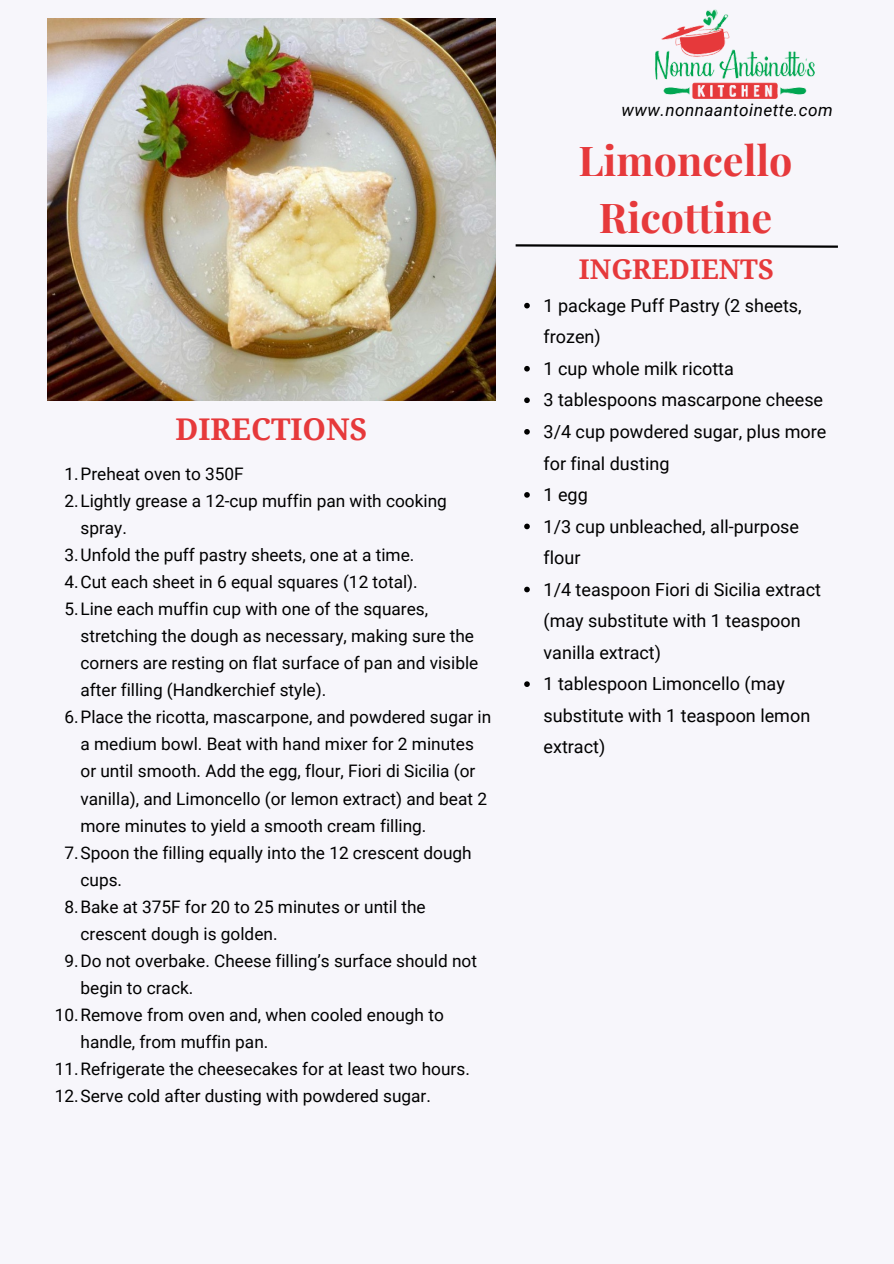
<style>
.page{position:relative;width:894px;height:1264px;background:#fff}
.page>*{position:absolute;margin:0;border:0;box-sizing:border-box;transform-origin:0 0}
.t1{font:700 41.25px/57.4px "Playfair Display";color:#e6393b;text-align:center}
.t2{font:700 30px "Droid Serif";color:#e6393b}
.t3{font:700 27.15px "Droid Serif";color:#e6393b}
.t4{font:18px/31.5px "Roboto";color:#000}
.t5{font:17.25px "Roboto";color:#000}
.t6{font:italic 17.1px "Roboto";letter-spacing:.025em;color:#000}
</style>
<div class="page">
<div style="left:0;top:0;width:893px;height:1263px;background:#f7f6fb"></div>
<img style="left:48px;top:19px;width:447px;height:382px">
<img style="left:655px;top:9px;width:160px;height:90px">
<svg style="left:515px;top:244px;width:323px;height:4px"></svg>
<svg style="left:524px;top:303px;width:5px;height:5px"></svg>
<svg style="left:524px;top:366px;width:5px;height:5px"></svg>
<svg style="left:524px;top:397px;width:5px;height:6px"></svg>
<svg style="left:524px;top:429px;width:5px;height:5px"></svg>
<svg style="left:524px;top:492px;width:5px;height:5px"></svg>
<svg style="left:524px;top:523px;width:5px;height:6px"></svg>
<svg style="left:524px;top:586px;width:5px;height:6px"></svg>
<svg style="left:524px;top:681px;width:5px;height:6px"></svg>
<h2 class="t2" style="left:175px;top:411px;width:193px">DIRECTIONS</h2>
<p class="t5" style="left:65px;top:464px;width:181px">1.Preheat oven to 350F</p>
<p class="t5" style="left:65px;top:491px;width:384px">2.Lightly grease a 12-cup muffin pan with cooking</p>
<p class="t5" style="left:80px;top:518px;width:48px">spray.</p>
<p class="t5" style="left:65px;top:545px;width:351px">3.Unfold the puff pastry sheets, one at a time.</p>
<p class="t5" style="left:65px;top:572px;width:354px">4.Cut each sheet in 6 equal squares (12 total).</p>
<p class="t5" style="left:65px;top:599px;width:365px">5.Line each muffin cup with one of the squares,</p>
<p class="t5" style="left:80px;top:626px;width:395px">stretching the dough as necessary, making sure the</p>
<p class="t5" style="left:80px;top:653px;width:399px">corners are resting on flat surface of pan and visible</p>
<p class="t5" style="left:80px;top:680px;width:247px">after filling (Handkerchief style).</p>
<p class="t5" style="left:65px;top:707px;width:428px">6.Place the ricotta, mascarpone, and powdered sugar in</p>
<p class="t5" style="left:80px;top:734px;width:395px">a medium bowl. Beat with hand mixer for 2 minutes</p>
<p class="t5" style="left:80px;top:761px;width:396px">or until smooth. Add the egg, flour, Fiori di Sicilia (or</p>
<p class="t5" style="left:80px;top:788px;width:408px">vanilla), and Limoncello (or lemon extract) and beat 2</p>
<p class="t5" style="left:80px;top:815px;width:347px">more minutes to yield a smooth cream filling.</p>
<p class="t5" style="left:65px;top:842px;width:408px">7.Spoon the filling equally into the 12 crescent dough</p>
<p class="t5" style="left:80px;top:869px;width:43px">cups.</p>
<p class="t5" style="left:65px;top:896px;width:362px">8.Bake at 375F for 20 to 25 minutes or until the</p>
<p class="t5" style="left:80px;top:923px;width:198px">crescent dough is golden.</p>
<p class="t5" style="left:65px;top:950px;width:414px">9.Do not overbake. Cheese filling’s surface should not</p>
<p class="t5" style="left:80px;top:977px;width:114px">begin to crack.</p>
<p class="t5" style="left:55px;top:1004px;width:390px">10.Remove from oven and, when cooled enough to</p>
<p class="t5" style="left:80px;top:1031px;width:189px">handle, from muffin pan.</p>
<p class="t5" style="left:55px;top:1058px;width:416px">11.Refrigerate the cheesecakes for at least two hours.</p>
<p class="t5" style="left:55px;top:1085px;width:377px">12.Serve cold after dusting with powdered sugar.</p>
<p class="t6" style="left:621px;top:100px;width:213px">www.nonnaantoinette.com</p>
<h1 class="t1" style="left:578px;top:130px;width:215px">Limoncello<br>Ricottine</h1>
<h3 class="t3" style="left:579px;top:254px;width:196px">INGREDIENTS</h3>
<p class="t4" style="left:543px;top:290px;width:284px">1 package Puff Pastry (2 sheets, frozen)<br>1 cup whole milk ricotta<br>3 tablespoons mascarpone cheese<br>3/4 cup powdered sugar, plus more for final dusting<br>1 egg<br>1/3 cup unbleached, all-purpose flour<br>1/4 teaspoon Fiori di Sicilia extract (may substitute with 1 teaspoon vanilla extract)<br>1 tablespoon Limoncello (may substitute with 1 teaspoon lemon extract)</p>
</div>
